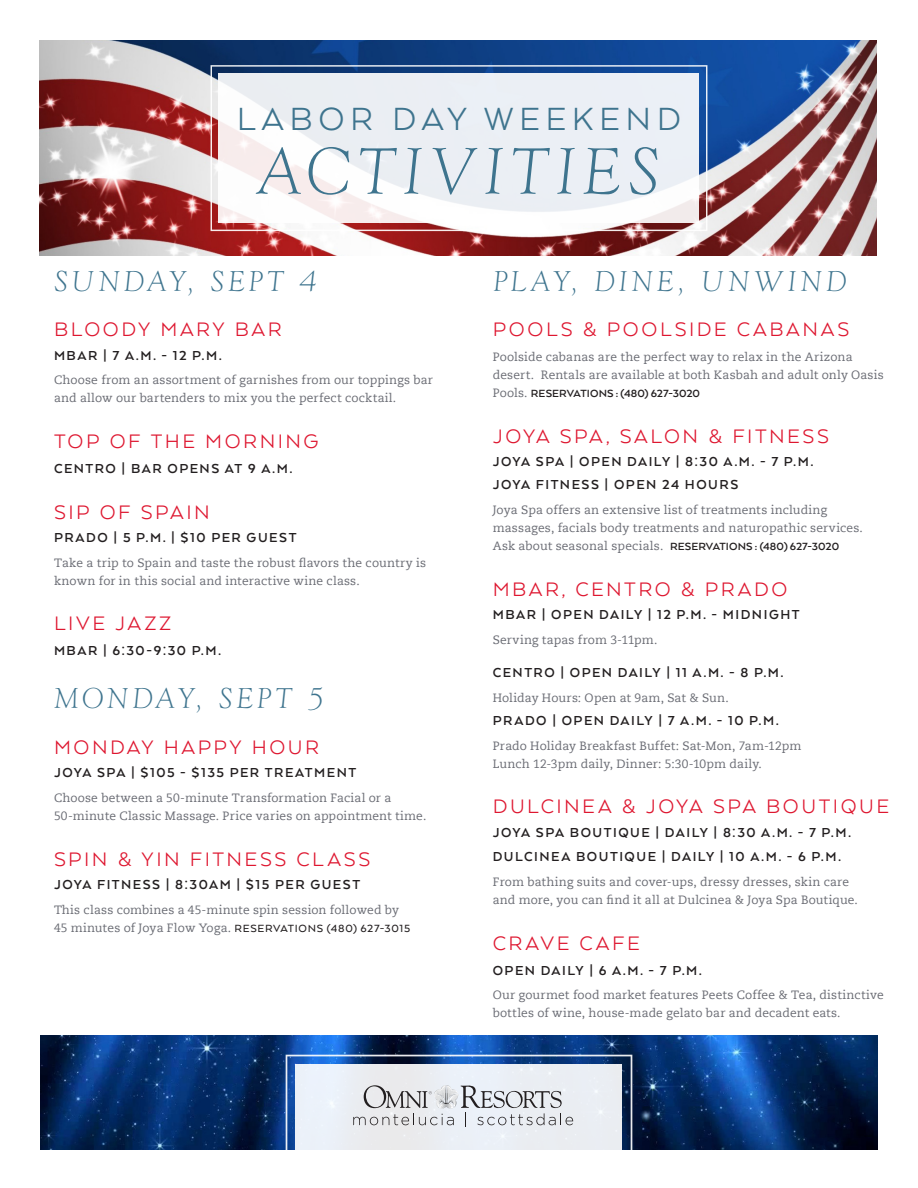
<style>
.page{position:relative;width:918px;height:1188px;background:#fff}
.page>*{position:absolute;margin:0;border:0;box-sizing:border-box;transform-origin:0 0}
.t1{font:italic 300 68.85px "Goudy";letter-spacing:.09em;color:#3e748e}
.t2{font:36.9px "Arquitecta";letter-spacing:.15em;color:#3e748e}
.Sub_Dividers{font:italic 300 30px "Goudy";letter-spacing:.105em;color:#3e748e}
.Sub_Dividers-2{font:italic 300 30px "Goudy";letter-spacing:.14em;color:#3e748e}
.Sub_Dividers-3{font:22.5px "Arquitecta";letter-spacing:.11em;color:#de1730}
.Body_Copy{font:22.5px "Arquitecta";letter-spacing:.11em;color:#de1730}
.Activity_Name{font:22.5px "Arquitecta";letter-spacing:.11em;color:#de1730}
.date_times{font:700 15px "Arquitecta";letter-spacing:.1em;color:#231f20}
.Activity_Name-2{font:700 15px "Arquitecta";letter-spacing:.1em;color:#231f20}
.Body_Copy-2{font:12px/18px "Caecilia Com 55 Roman";letter-spacing:.015em;color:#696b73}
.date_times-2{font:12px/18px "Caecilia Com 55 Roman";letter-spacing:.01em;color:#696b73}
.s1{font-family:"Arquitecta";font-weight:500;color:#231f20}
.s2{font-family:"Arquitecta";font-weight:700;color:#231f20}
</style>
<div class="page">
<img style="left:40px;top:40px;width:837px;height:215px">
<svg style="left:211px;top:65px;width:496px;height:166px"></svg>
<svg style="left:219px;top:74px;width:480px;height:149px;fill:#ebeff5"></svg>
<img style="left:40px;top:1036px;width:838px;height:113px">
<svg style="left:286px;top:1055px;width:346px;height:94px;background:#c7d0dd"></svg>
<p class="t2" style="left:237px;top:96px;width:446px">LABOR DAY WEEKEND</p>
<p class="t1" style="left:257px;top:128px;width:405px">ACTIVITIES</p>
<p class="Sub_Dividers" style="left:54px;top:262px;width:264px">SUNDAY, SEPT 4</p>
<p class="Sub_Dividers-3" style="left:54px;top:316px;width:229px">BLOODY MARY BAR</p>
<p class="date_times" style="left:54px;top:346px;width:169px">MBAR | 7 A.M. - 12 P.M.</p>
<p class="Body_Copy-2" style="left:54px;top:371px;width:380px">Choose from an assortment of garnishes from our toppings bar and allow our bartenders to mix you the perfect cocktail.</p>
<p class="Sub_Dividers-3" style="left:54px;top:427px;width:266px">TOP OF THE MORNING</p>
<p class="date_times" style="left:54px;top:459px;width:240px">CENTRO | BAR OPENS AT 9 A.M.</p>
<p class="Body_Copy" style="left:54px;top:498px;width:157px">SIP OF SPAIN</p>
<p class="date_times" style="left:54px;top:528px;width:244px">PRADO | 5 P.M. | $10 PER GUEST</p>
<p class="Body_Copy-2" style="left:54px;top:553px;width:374px">Take a trip to Spain and taste the robust flavors the country is known for in this social and interactive wine class.</p>
<p class="Body_Copy" style="left:54px;top:610px;width:119px">LIVE JAZZ</p>
<p class="date_times" style="left:54px;top:641px;width:169px">MBAR | 6:30-9:30 P.M.</p>
<p class="Sub_Dividers" style="left:54px;top:680px;width:272px">MONDAY, SEPT 5</p>
<p class="Sub_Dividers-3" style="left:54px;top:733px;width:267px">MONDAY HAPPY HOUR</p>
<p class="date_times" style="left:54px;top:764px;width:304px">JOYA SPA | $105 - $135 PER TREATMENT</p>
<p class="Body_Copy-2" style="left:54px;top:789px;width:374px">Choose between a 50-minute Transformation Facial or a<br>50-minute Classic Massage. Price varies on appointment time.</p>
<p class="Sub_Dividers-3" style="left:54px;top:845px;width:318px">SPIN &amp; YIN FITNESS CLASS</p>
<p class="date_times" style="left:54px;top:875px;width:308px">JOYA FITNESS | 8:30AM | $15 PER GUEST</p>
<p class="Body_Copy-2" style="left:54px;top:901px;width:358px">This class combines a 45-minute spin session followed by<br>45 minutes of Joya Flow Yoga. <span class="s1">RESERVATIONS (480) 627-3015</span></p>
<p class="Sub_Dividers-2" style="left:493px;top:262px;width:356px">PLAY, DINE, UNWIND</p>
<p class="Sub_Dividers-3" style="left:493px;top:316px;width:358px">POOLS &amp; POOLSIDE CABANAS</p>
<p class="Body_Copy-2" style="left:493px;top:348px;width:392px">Poolside cabanas are the perfect way to relax in the Arizona desert. Rentals are available at both Kasbah and adult only Oasis<br>Pools. <span class="s2">RESERVATIONS : (480) 627-3020</span></p>
<p class="Activity_Name" style="left:493px;top:422px;width:338px">JOYA SPA, SALON &amp; FITNESS</p>
<p class="Activity_Name-2" style="left:493px;top:452px;width:322px">JOYA SPA | OPEN DAILY | 8:30 A.M. - 7 P.M.</p>
<p class="Activity_Name-2" style="left:493px;top:476px;width:247px">JOYA FITNESS | OPEN 24 HOURS</p>
<p class="Body_Copy-2" style="left:493px;top:501px;width:372px">Joya Spa offers an extensive list of treatments including massages, facials body treatments and naturopathic services.<br>Ask about seasonal specials. <span class="s2">RESERVATIONS : (480) 627-3020</span></p>
<p class="Sub_Dividers-3" style="left:493px;top:575px;width:296px">MBAR, CENTRO &amp; PRADO</p>
<p class="date_times" style="left:493px;top:605px;width:308px">MBAR | OPEN DAILY | 12 P.M. - MIDNIGHT</p>
<p class="date_times-2" style="left:493px;top:631px;width:166px">Serving tapas from 3-11pm.</p>
<p class="date_times" style="left:493px;top:663px;width:292px">CENTRO | OPEN DAILY | 11 A.M. - 8 P.M.</p>
<p class="date_times-2" style="left:493px;top:688px;width:237px">Holiday Hours: Open at 9am, Sat &amp; Sun.</p>
<p class="date_times" style="left:493px;top:711px;width:287px">PRADO | OPEN DAILY | 7 A.M. - 10 P.M.</p>
<p class="date_times-2" style="left:493px;top:736px;width:310px">Prado Holiday Breakfast Buffet: Sat-Mon, 7am-12pm<br>Lunch 12-3pm daily, Dinner: 5:30-10pm daily.</p>
<p class="Body_Copy" style="left:493px;top:793px;width:398px">DULCINEA &amp; JOYA SPA BOUTIQUE</p>
<p class="date_times" style="left:493px;top:823px;width:360px">JOYA SPA BOUTIQUE | DAILY | 8:30 A.M. - 7 P.M.</p>
<p class="date_times" style="left:493px;top:848px;width:350px">DULCINEA BOUTIQUE | DAILY | 10 A.M. - 6 P.M.</p>
<p class="Body_Copy-2" style="left:493px;top:873px;width:367px">From bathing suits and cover-ups, dressy dresses, skin care and more, you can find it all at Dulcinea &amp; Joya Spa Boutique.</p>
<p class="Sub_Dividers-3" style="left:493px;top:929px;width:148px">CRAVE CAFE</p>
<p class="date_times" style="left:493px;top:961px;width:211px">OPEN DAILY | 6 A.M. - 7 P.M.</p>
<p class="Body_Copy-2" style="left:493px;top:986px;width:393px">Our gourmet food market features Peets Coffee &amp; Tea, distinctive bottles of wine, house-made gelato bar and decadent eats.</p>
</div>
